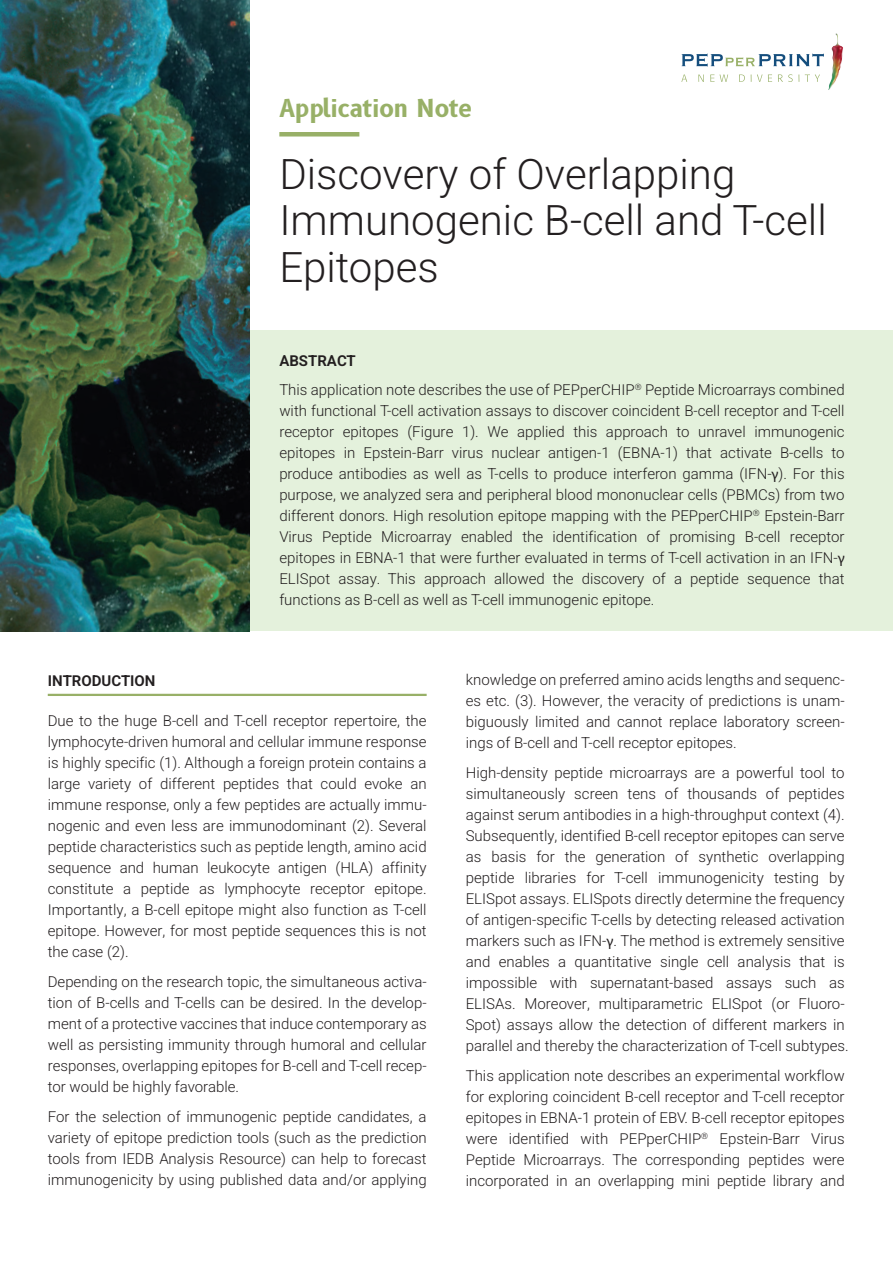
<style>
.page{position:relative;width:893px;height:1263px;background:#fff}
.page>*{position:absolute;margin:0;border:0;box-sizing:border-box;transform-origin:0 0}
.t1{font:300 42px/46.5px "Heebo";color:#231f20}
.t2{font:700 24px "B612";color:#98b067}
.t3{font:300 15px/21px "Heebo";color:#231f20;text-align:justify}
.t4{font:600 15px "Heebo";color:#231f20}
.s1{font-weight:600}
.s2{font-family:"Myriad Pro";font-weight:400}
</style>
<div class="page">
<div style="left:249px;top:331px;width:644px;height:300px;background:#e4f1dc"></div>
<div style="left:279px;top:132px;width:80px;height:5px;background:#98b067"></div>
<hr style="left:48px;top:694px;width:379px;height:2px;background:#98b067">
<img style="left:828px;top:33px;width:15px;height:57px">
<svg style="left:681px;top:74px;width:139px;height:8px"></svg>
<svg style="left:682px;top:54px;width:142px;height:13px"></svg>
<img style="left:0;top:0;width:249px;height:631px">
<h2 class="t2" style="left:279px;top:94px;width:194px">Application Note</h2>
<h1 class="t1" style="left:279px;top:151px;width:549px">Discovery of Overlapping<br>Immunogenic B-cell and T-cell<br>Epitopes</h1>
<p class="t3" style="left:279px;top:346px;width:567px;line-height:29px"><span class="s1">ABSTRACT<br></span>This application note describes the use of PEPperCHIP<sup>®</sup> Peptide Microarrays combined</p>
<p class="t3" style="left:279px;top:400px;width:567px">with functional T-cell activation assays to discover coincident B-cell receptor and T-cell receptor epitopes (Figure 1). We applied this approach to unravel immunogenic epitopes in Epstein-Barr virus nuclear antigen-1 (EBNA-1) that activate B-cells to produce antibodies as well as T-cells to produce interferon gamma (IFN-<span class="s2">γ</span>). For this purpose, we analyzed sera and peripheral blood mononuclear cells (PBMCs) from two different donors. High resolution epitope mapping with the PEPperCHIP<sup>®</sup> Epstein-Barr Virus Peptide Microarray enabled the identification of promising B-cell receptor epitopes in EBNA-1 that were further evaluated in terms of T-cell activation in an IFN-<span class="s2">γ </span>ELISpot assay. This approach allowed the discovery of a peptide sequence that functions as B-cell as well as T-cell immunogenic epitope.</p>
<p class="t4" style="left:48px;top:670px;width:109px">INTRODUCTION</p>
<p class="t3" style="left:48px;top:710px;width:380px">Due to the huge B-cell and T-cell receptor repertoire, the lymphocyte-driven humoral and cellular immune response is highly specific (1). Although a foreign protein contains a large variety of different peptides that could evoke an immune response, only a few peptides are actually immu&shy;nogenic and even less are immunodominant (2). Several peptide characteristics such as peptide length, amino acid sequence and human leukocyte antigen (HLA) affinity constitute a peptide as lymphocyte receptor epitope.<br>Importantly, a B-cell epitope might also function as T-cell epitope. However, for most peptide sequences this is not the case (2).</p>
<p class="t3" style="left:48px;top:971px;width:380px">Depending on the research topic, the simultaneous activa&shy;tion of B-cells and T-cells can be desired. In the develop&shy;ment of a protective vaccines that induce contemporary as well as persisting immunity through humoral and cellular responses, overlapping epitopes for B-cell and T-cell recep&shy;tor would be highly favorable.</p>
<p class="t3" style="left:48px;top:1106px;width:380px">For the selection of immunogenic peptide candidates, a variety of epitope prediction tools (such as the prediction tools from IEDB Analysis Resource) can help to forecast immunogenicity by using published data and/or applying</p>
<p class="t3" style="left:466px;top:669px;width:380px">knowledge on preferred amino acids lengths and sequenc&shy;es etc. (3). However, the veracity of predictions is unam&shy;biguously limited and cannot replace laboratory screen&shy;ings of B-cell and T-cell receptor epitopes.</p>
<p class="t3" style="left:466px;top:762px;width:384px;text-align:left">High-density peptide microarrays are a powerful tool to simultaneously screen tens of thousands of peptides against serum antibodies in a high-throughput context (4).<br>Subsequently, identified B-cell receptor epitopes can serve as basis for the generation of synthetic overlapping peptide libraries for T-cell immunogenicity testing by ELISpot assays. ELISpots directly determine the frequency of antigen-specific T-cells by detecting released activation markers such as IFN-<span class="s2">γ</span>. The method is extremely sensitive and enables a quantitative single cell analysis that is impossible with supernatant-based assays such as ELISAs. Moreover, multiparametric ELISpot (or Fluoro-Spot) assays allow the detection of different markers in parallel and thereby the characterization of T-cell subtypes.</p>
<p class="t3" style="left:466px;top:1065px;width:380px">This application note describes an experimental workflow for exploring coincident B-cell receptor and T-cell receptor epitopes in EBNA-1 protein of EBV. B-cell receptor epitopes were identified with PEPperCHIP<sup>®</sup> Epstein-Barr Virus Peptide Microarrays. The corresponding peptides were incorporated in an overlapping mini peptide library and</p>
</div>
